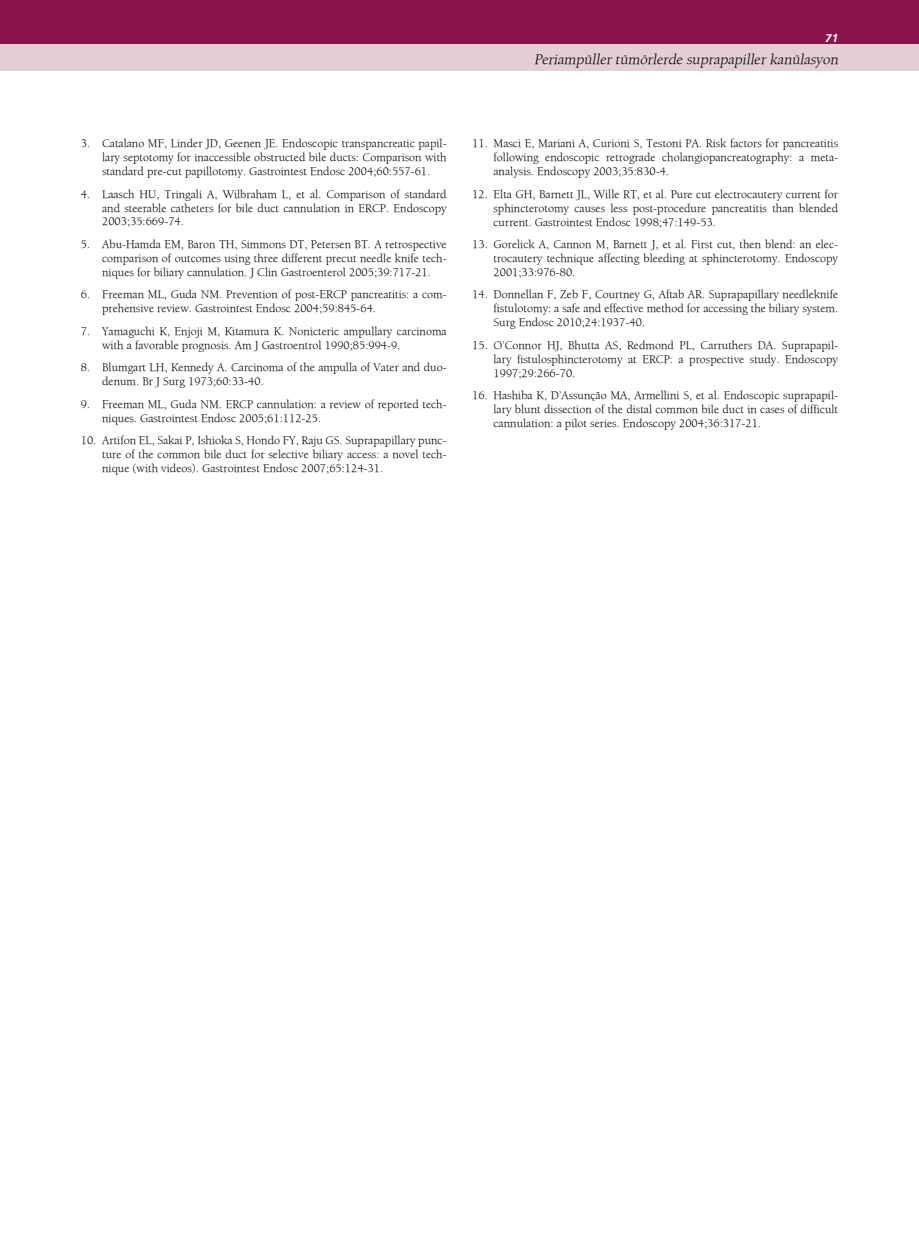
<style>
.page{position:relative;width:919px;height:1238px;background:#fff}
.page>*{position:absolute;margin:0;border:0;box-sizing:border-box;transform-origin:0 0}
.t1{font:italic 300 15px "Berkeley";color:#000}
.t2{font:300 12px/14px "Berkeley";color:#000;text-align:justify}
.t3{font:italic 700 12px "Fruga Sans";color:#fff}
</style>
<div class="page">
<div style="left:0;top:0;width:918px;height:45px;background:#89114c"></div>
<div style="left:0;top:44px;width:918px;height:27px;background:#e3cfd3"></div>
<p class="t3" style="left:825px;top:31px;width:14px">71</p>
<p class="t1" style="left:534px;top:50px;width:308px">Periampüllertümörlerde suprapapillerkanülasyon</p>
<p class="t2" style="left:102px;top:136px;width:346px;text-indent:-21px">3. Catalano MF, Linder JD, Geenen JE. Endoscopic transpancreatic papil&shy;lary septotomy for inaccessible obstructed bile ducts: Comparison with standard pre-cut papillotomy. Gastrointest Endosc 2004;60:557-61.</p>
<p class="t2" style="left:102px;top:186px;width:346px;text-indent:-21px">4. Laasch HU, Tringali A, Wilbraham L, et al. Comparison of standard and steerable catheters for bile duct cannulation in ERCP. Endoscopy 2003;35:669-74.</p>
<p class="t2" style="left:102px;top:237px;width:346px;text-indent:-21px">5. Abu-Hamda EM, Baron TH, Simmons DT, Petersen BT. A retrospective comparison of outcomes using three different precut needle knife tech&shy;niques for biliary cannulation. J Clin Gastroenterol 2005;39:717-21.</p>
<p class="t2" style="left:102px;top:287px;width:346px;text-indent:-21px">6. Freeman ML, Guda NM. Prevention of post-ERCP pancreatitis: a com&shy;prehensive review. Gastrointest Endosc 2004;59:845-64.</p>
<p class="t2" style="left:102px;top:324px;width:346px;text-indent:-21px">7. Yamaguchi K, Enjoji M, Kitamura K. Nonicteric ampullary carcinoma with a favorable prognosis. Am J Gastroentrol 1990;85:994-9.</p>
<p class="t2" style="left:102px;top:360px;width:346px;text-indent:-21px">8. Blumgart LH, Kennedy A. Carcinoma of the ampulla of Vater and duo&shy;denum. Br J Surg 1973;60:33-40.</p>
<p class="t2" style="left:102px;top:396px;width:346px;text-indent:-21px">9. Freeman ML, Guda NM. ERCP cannulation: a review of reported tech&shy;niques. Gastrointest Endosc 2005;61:112-25.</p>
<p class="t2" style="left:102px;top:433px;width:346px;text-indent:-21px">10. Artifon EL, Sakai P, Ishioka S, Hondo FY, Raju GS. Suprapapillary punc&shy;ture of the common bile duct for selective biliary access: a novel tech&shy;nique (with videos). Gastrointest Endosc 2007;65:124-31.</p>
<p class="t2" style="left:493px;top:136px;width:346px;text-indent:-21px">11. Masci E, Mariani A, Curioni S, Testoni PA. Risk factors for pancreatitis following endoscopic retrograde cholangiopancreatography: a meta&shy;analysis. Endoscopy 2003;35:830-4.</p>
<p class="t2" style="left:493px;top:187px;width:346px;text-indent:-21px">12. Elta GH, Barnett JL, Wille RT, et al. Pure cut electrocautery current for sphincterotomy causes less post-procedure pancreatitis than blended current. Gastrointest Endosc 1998;47:149-53.</p>
<p class="t2" style="left:493px;top:237px;width:346px;text-indent:-21px">13. Gorelick A, Cannon M, Barnett J, et al. First cut, then blend: an elec&shy;trocautery technique affecting bleeding at sphincterotomy. Endoscopy 2001;33:976-80.</p>
<p class="t2" style="left:493px;top:287px;width:346px;text-indent:-21px">14. Donnellan F, Zeb F, Courtney G, Aftab AR. Suprapapillary needleknife fistulotomy: a safe and effective method for accessing the biliary system.<br>Surg Endosc 2010;24:1937-40.</p>
<p class="t2" style="left:493px;top:338px;width:346px;text-indent:-21px">15. O’Connor HJ, Bhutta AS, Redmond PL, Carruthers DA. Suprapapil&shy;lary fistulosphincterotomy at ERCP: a prospective study. Endoscopy 1997;29:266-70.</p>
<p class="t2" style="left:493px;top:388px;width:346px;text-indent:-21px">16. Hashiba K, D’Assunção MA, Armellini S, et al. Endoscopic suprapapil&shy;lary blunt dissection of the distal common bile duct in cases of difficult cannulation: a pilot series. Endoscopy 2004;36:317-21.</p>
</div>
